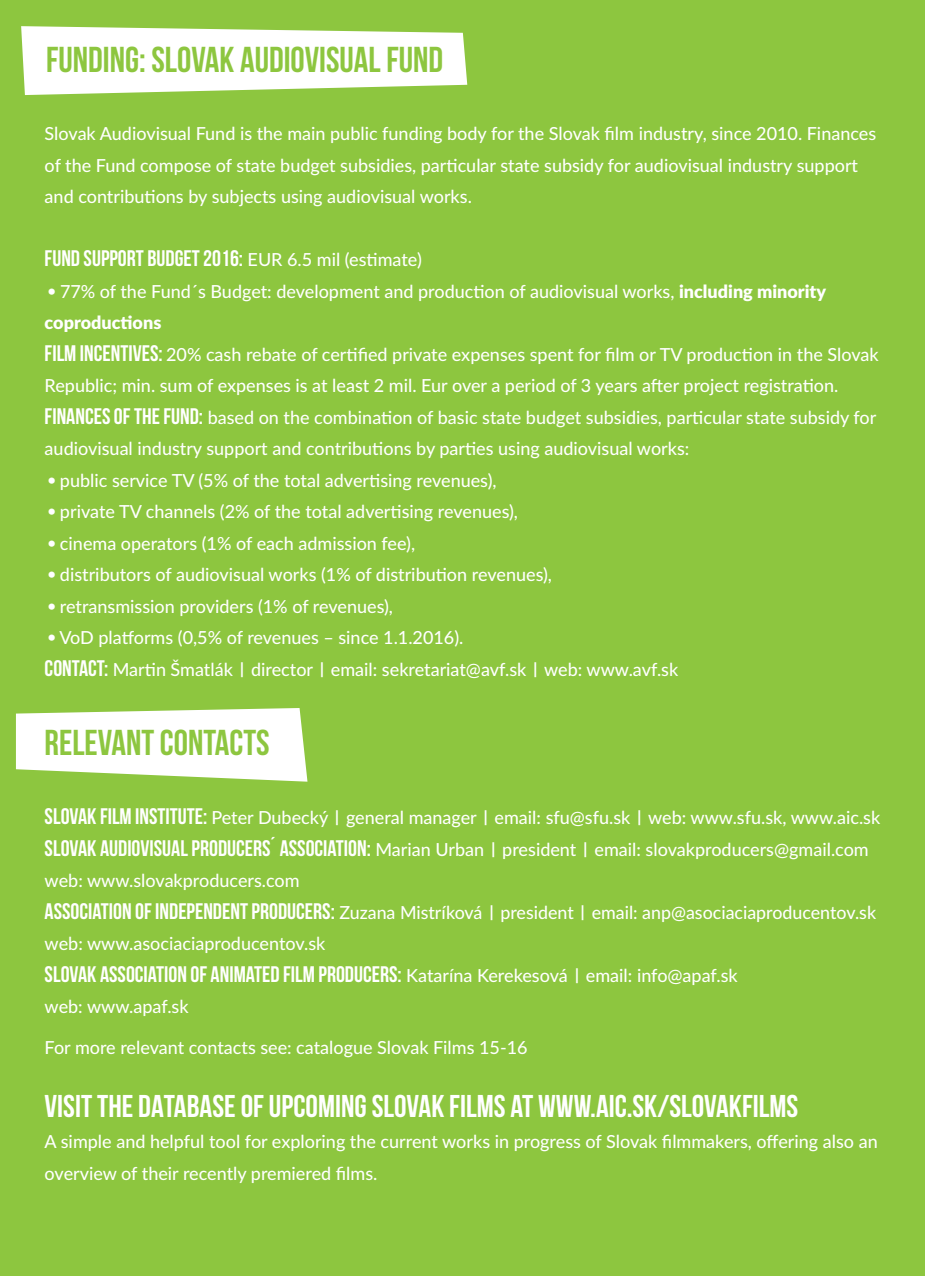
<style>
.page{position:relative;width:925px;height:1276px;background:#8dc63f}
.page>*{position:absolute;margin:0;border:0;box-sizing:border-box;transform-origin:0 0}
.t1{font:700 36px "Bebas Neue";color:#8dc63f}
.t2{font:700 31.5px "Bebas Neue";color:#fff}
.t3{font:700 22.5px "Bebas Neue";color:#fff}
.t4{font:500 18px/31.5px "Lato";color:#fff}
.s1{font-family:"Lato";font-weight:500;font-size:18px}
.s2{font-family:"Geomanist";font-weight:900}
.s3{font-weight:900}
.s4{font-family:"Bebas Neue";font-weight:700;font-size:22.5px}
.s5{font-family:"Bebas Neue";font-weight:700}
.s6{font-size:18px}
</style>
<div class="page">
<svg style="left:16px;top:708px;width:291px;height:73px"></svg>
<svg style="left:21px;top:26px;width:446px;height:69px"></svg>
<h1 class="t1" style="left:46px;top:39px;width:398px">FUNDING: SLOVAK AUDIOVISUAL FUND</h1>
<p class="t4" style="left:45px;top:117px;width:833px">Slovak Audiovisual Fund is the main public funding body for the Slovak film industry, since 2010. Finances of the Fund compose of state budget subsidies, particular state subsidy for audiovisual industry support and contributions by subjects using audiovisual works.</p>
<p class="t3" style="left:45px;top:246px;width:379px">FUND SUPPORT BUDGET 2016: <span class="s1">EUR 6.5 mil (estimate)</span></p>
<p class="t4" style="left:45px;top:275px;width:835px"><span class="s2">•</span> 77% of the Fund´s Budget: development and production of audiovisual works, <span class="s3">including minority coproductions<br></span><span class="s4">FILM INCENTIVES:</span> 20% cash rebate of certified private expenses spent for film or TV production in the Slovak Republic; min. sum of expenses is at least 2 mil. Eur over a period of 3 years after project registration.<br><span class="s4">FINANCES OF THE FUND:</span> based on the combination of basic state budget subsidies, particular state subsidy for audiovisual industry support and contributions by parties using audiovisual works:</p>
<p class="t4" style="left:48px;top:464px;width:450px"><span class="s2">•</span> public service TV (5% of the total advertising revenues),</p>
<p class="t4" style="left:48px;top:495px;width:471px"><span class="s2">•</span> private TV channels (2% of the total advertising revenues),</p>
<p class="t4" style="left:48px;top:527px;width:368px"><span class="s2">•</span> cinema operators (1% of each admission fee),</p>
<p class="t4" style="left:48px;top:558px;width:505px"><span class="s2">•</span> distributors of audiovisual works (1% of distribution revenues),</p>
<p class="t4" style="left:48px;top:590px;width:346px"><span class="s2">•</span> retransmission providers (1% of revenues),</p>
<p class="t4" style="left:45px;top:621px;width:635px"><span class="s2">•</span> VoD platforms (0,5% of revenues – since 1.1.2016).<br><span class="s4">CONTACT:</span> Martin Šmatlák <span class="s5">|</span> director <span class="s5">|</span> email: sekretariat@avf.sk <span class="s5">|</span> web: www.avf.sk</p>
<h1 class="t1" style="left:45px;top:722px;width:226px">RELEVANT CONTACTS</h1>
<p class="t4" style="left:45px;top:801px;width:837px"><span class="s4">SLOVAK FILM INSTITUTE:</span> Peter Dubecký <span class="s5">|</span> general manager <span class="s5">|</span> email: sfu@sfu.sk <span class="s5">|</span> web: www.sfu.sk, www.aic.sk <span class="s4">SLOVAK AUDIOVISUAL PRODUCERS´ ASSOCIATION:</span> Marian Urban <span class="s5">|</span> president <span class="s5">|</span> email: slovakproducers@gmail.com web: www.slovakproducers.com<br><span class="s4">ASSOCIATION OF INDEPENDENT PRODUCERS:</span> Zuzana Mistríková <span class="s5">|</span> president <span class="s5">|</span> email: anp@asociaciaproducentov.sk web: www.asociaciaproducentov.sk</p>
<p class="t3" style="left:45px;top:961px;width:694px">SLOVAK ASSOCIATION OF ANIMATED FILM PRODUCERS: <span class="s1">Katarína Kerekesová</span> <span class="s6">|</span> <span class="s1">email: info@apaf.sk</span></p>
<p class="t4" style="left:45px;top:990px;width:145px">web: www.apaf.sk</p>
<p class="t4" style="left:45px;top:1031px;width:484px">For more relevant contacts see: catalogue Slovak Films 15-16</p>
<h2 class="t2" style="left:45px;top:1088px;width:755px">VISIT THE DATABASE OF UPCOMING SLOVAK FILMS AT WWW.AIC.SK/SLOVAKFILMS</h2>
<p class="t4" style="left:45px;top:1125px;width:834px">A simple and helpful tool for exploring the current works in progress of Slovak filmmakers, offering also an overview of their recently premiered films.</p>
</div>
